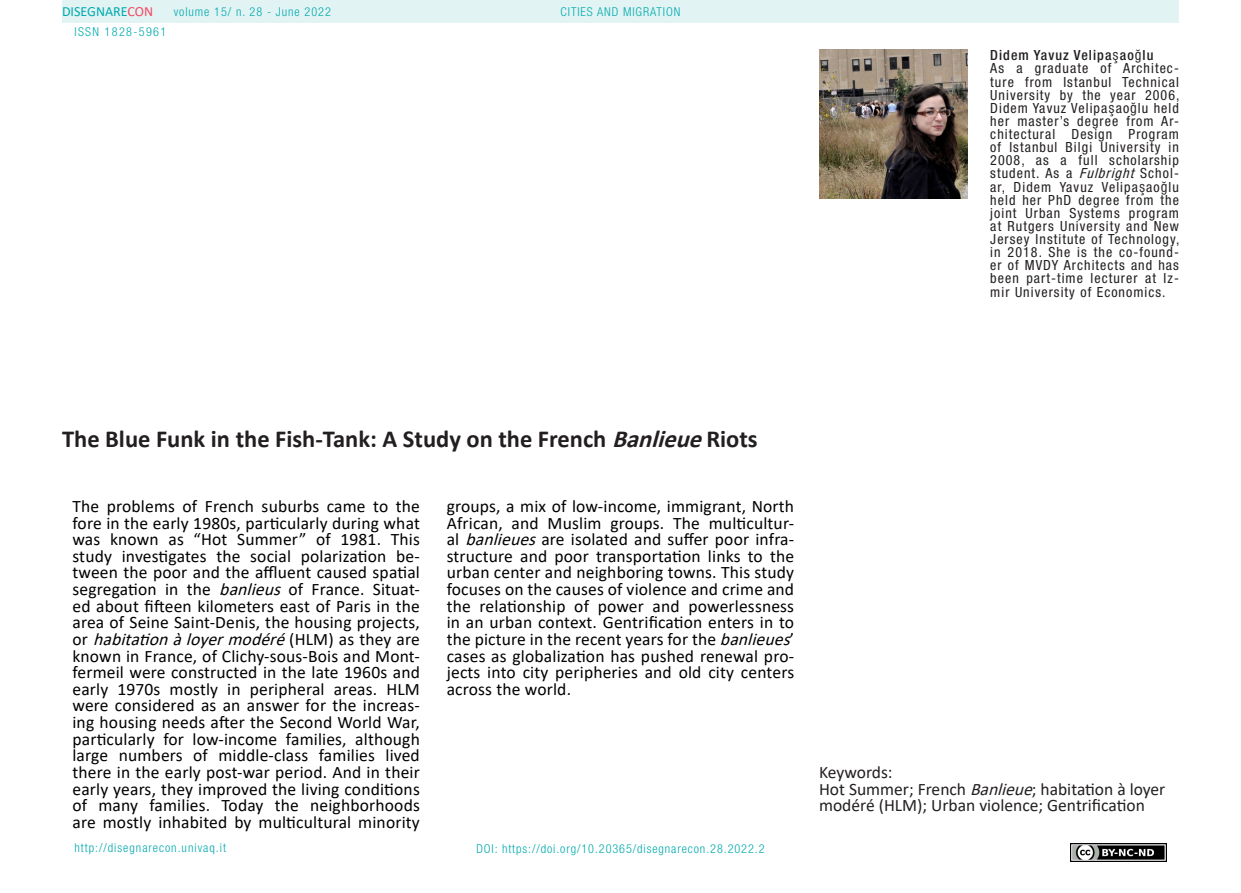
<style>
.page{position:relative;width:1241px;height:893px;background:#fff}
.page>*{position:absolute;margin:0;border:0;box-sizing:border-box;transform-origin:0 0}
.t1{font:700 24.5px "Calibri";color:#231f20}
.t2{font:17.5px/16.6px "Calibri";letter-spacing:.01em;color:#000;text-align:justify}
.t3{font:17.5px/16.6px "Calibri";color:#231f20}
.t4{font:condensed 14px/13.1px "Helvetica Neue LT Std";letter-spacing:.075em;color:#231f20;text-align:justify}
.t5{font:500 condensed 14px "Helvetica Neue LT Std";letter-spacing:.075em;color:#231f20}
.t6{font:14px "Calibri";color:#00aaad}
.t7{font:300 condensed 12.25px "Helvetica Neue LT Std";letter-spacing:.075em;color:#00aaad}
.t8{font:300 condensed 12.25px "Helvetica Neue LT Std";letter-spacing:.11em;color:#00aaad}
.s1{color:#f24862}
.s2{font-family:"Swiss 721 BT";font-weight:400}
.s3{font-family:"Swiss 721 BT"}
.s4{font-style:italic}
</style>
<div class="page">
<div style="left:62px;top:0;width:1116px;height:23px;background:#e2f3f4"></div>
<img style="left:1070px;top:843px;width:96px;height:18px">
<img style="left:819px;top:50px;width:148px;height:148px">
<p class="t6" style="left:62px;top:2px;width:93px">DISEGNARE<span class="s1">CON</span></p>
<p class="t7" style="left:560px;top:5px;width:121px">CITIES AND MIGRATION</p>
<p class="t7" style="left:174px;top:5px;width:159px">volume 15/ n. 28 - June 2022</p>
<p class="t8" style="left:74px;top:24px;width:93px">ISSN 1828-5961</p>
<p class="t5" style="left:990px;top:47px;width:165px">Didem Yavuz Velipa<span class="s2">ş</span>ao<span class="s2">ğ</span>lu</p>
<p class="t4" style="left:990px;top:62px;width:191px">As a graduate of Architec&shy;ture from Istanbul Technical University by the year 2006, Didem Yavuz Velipa<span class="s3">ş</span>ao<span class="s3">ğ</span>lu held her master’s degree from Ar&shy;chitectural Design Program of Istanbul Bilgi University in 2008, as a full scholarship student. As a <span class="s4">Fulbright</span> Schol&shy;ar, Didem Yavuz Velipa<span class="s3">ş</span>ao<span class="s3">ğ</span>lu held her PhD degree from the joint Urban Systems program at Rutgers University and New Jersey Institute of Technology, in 2018. She is the co-found&shy;er of MVDY Architects and has been part-time lecturer at Iz&shy;mir University of Economics.</p>
<p class="t1" style="left:62px;top:421px;width:697px">The Blue Funk in the Fish-Tank: A Study on the French <span class="s4">Banlieue</span>Riots</p>
<p class="t2" style="left:72px;top:497px;width:349px">The problems of French suburbs came to the fore in the early 1980s, particularly during what was known as “Hot Summer” of 1981. This study investigates the social polarization be&shy;tween the poor and the affluent caused spatial segregation in the <span class="s4">banlieus</span> of France. Situat&shy;ed about fifteen kilometers east of Paris in the area of Seine Saint-Denis, the housing projects, o r <span class="s4">habitationàloyermodéré</span>( H L M ) a s t h e y a r e known in France, of Clichy-sous-Bois and Mont&shy;fermeil were constructed in the late 1960s and early 1970s mostly in peripheral areas. HLM were considered as an answer for the increas&shy;ing housing needs after the Second World War, particularly for low-income families, although large numbers of middle-class families lived there in the early post-war period. And in their early years, they improved the living conditions of many families. Today the neighborhoods are mostly inhabited by multicultural minority</p>
<p class="t7" style="left:74px;top:841px;width:153px">http://disegnarecon.univaq.it</p>
<p class="t2" style="left:446px;top:497px;width:350px">groups, a mix of low-income, immigrant, North African, and Muslim groups. The multicultur&shy;al <span class="s4">banlieues</span>are isolated and suffer poor infra&shy;structure and poor transportation links to the urban center and neighboring towns. This study focuses on the causes of violence and crime and the relationship of power and powerlessness in an urban context. Gentrification enters in to the picture in the recent years for the <span class="s4">banlieues</span>’ cases as globalization has pushed renewal pro&shy;jects into city peripheries and old city centers across the world.</p>
<p class="t7" style="left:476px;top:842px;width:290px">DOI: https://doi.org/10.20365/disegnarecon.28.2022.2</p>
<p class="t3" style="left:819px;top:763px;width:75px">Keywords:</p>
<p class="t3" style="left:819px;top:780px;width:348px">Hot Summer; French <span class="s4">Banlieue</span>; habitation à loyer modéré (HLM); Urban violence; Gentrification</p>
</div>
